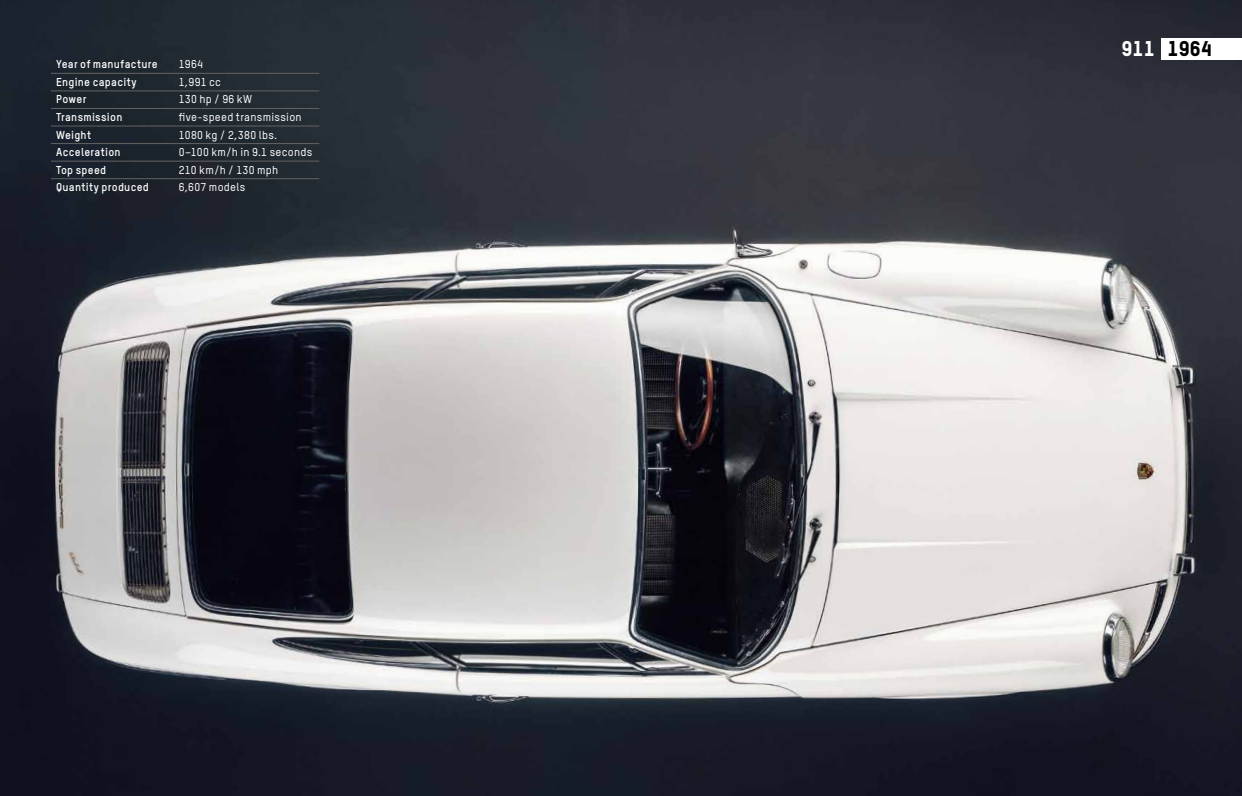
<style>
.page{position:relative;width:1242px;height:796px;background:#fff}
.page>*{position:absolute;margin:0;border:0;box-sizing:border-box;transform-origin:0 0}
.t1{font:21px "TSTAR Headline";color:#000}
.t2{font:500 11.25px "TSTAR";letter-spacing:.025em;color:#fff}
.t3{font:700 11.25px "TSTAR";letter-spacing:.025em;color:#fff}
.s1{color:#fff}
</style>
<div class="page">
<img style="left:0;top:0;width:1242px;height:795px">
<hr style="left:51px;top:73px;width:268px;height:1px;background:#646363">
<hr style="left:51px;top:90px;width:268px;height:1px;background:#646363">
<hr style="left:51px;top:108px;width:268px;height:1px;background:#646363">
<hr style="left:51px;top:126px;width:268px;height:1px;background:#646363">
<hr style="left:51px;top:143px;width:268px;height:1px;background:#646363">
<hr style="left:51px;top:161px;width:268px;height:1px;background:#646363">
<hr style="left:51px;top:178px;width:268px;height:1px;background:#646363">
<div style="left:1161px;top:38px;width:81px;height:22px;background:#fff"></div>
<p class="t3" style="left:56px;top:57px;width:103px">Year of manufacture</p>
<p class="t2" style="left:179px;top:57px;width:26px">1964</p>
<p class="t3" style="left:56px;top:75px;width:82px">Engine capacity</p>
<p class="t2" style="left:179px;top:75px;width:44px">1,991 cc</p>
<p class="t3" style="left:56px;top:93px;width:32px">Power</p>
<p class="t2" style="left:179px;top:93px;width:75px">130 hp / 96 kW</p>
<p class="t3" style="left:56px;top:110px;width:68px">Transmission</p>
<p class="t2" style="left:179px;top:110px;width:124px">five-speed transmission</p>
<p class="t3" style="left:56px;top:128px;width:37px">Weight</p>
<p class="t2" style="left:179px;top:128px;width:100px">1080 kg / 2,380 lbs.</p>
<p class="t3" style="left:56px;top:145px;width:66px">Acceleration</p>
<p class="t2" style="left:179px;top:145px;width:135px">0–100 km/h in 9.1 seconds</p>
<p class="t3" style="left:56px;top:163px;width:52px">Top speed</p>
<p class="t2" style="left:179px;top:163px;width:101px">210 km/h / 130 mph</p>
<p class="t3" style="left:56px;top:180px;width:94px">Quantity produced</p>
<p class="t2" style="left:179px;top:180px;width:68px">6,607 models</p>
<h1 class="t1" style="left:1121px;top:36px;width:92px"><span class="s1">911</span> 1964</h1>
</div>
